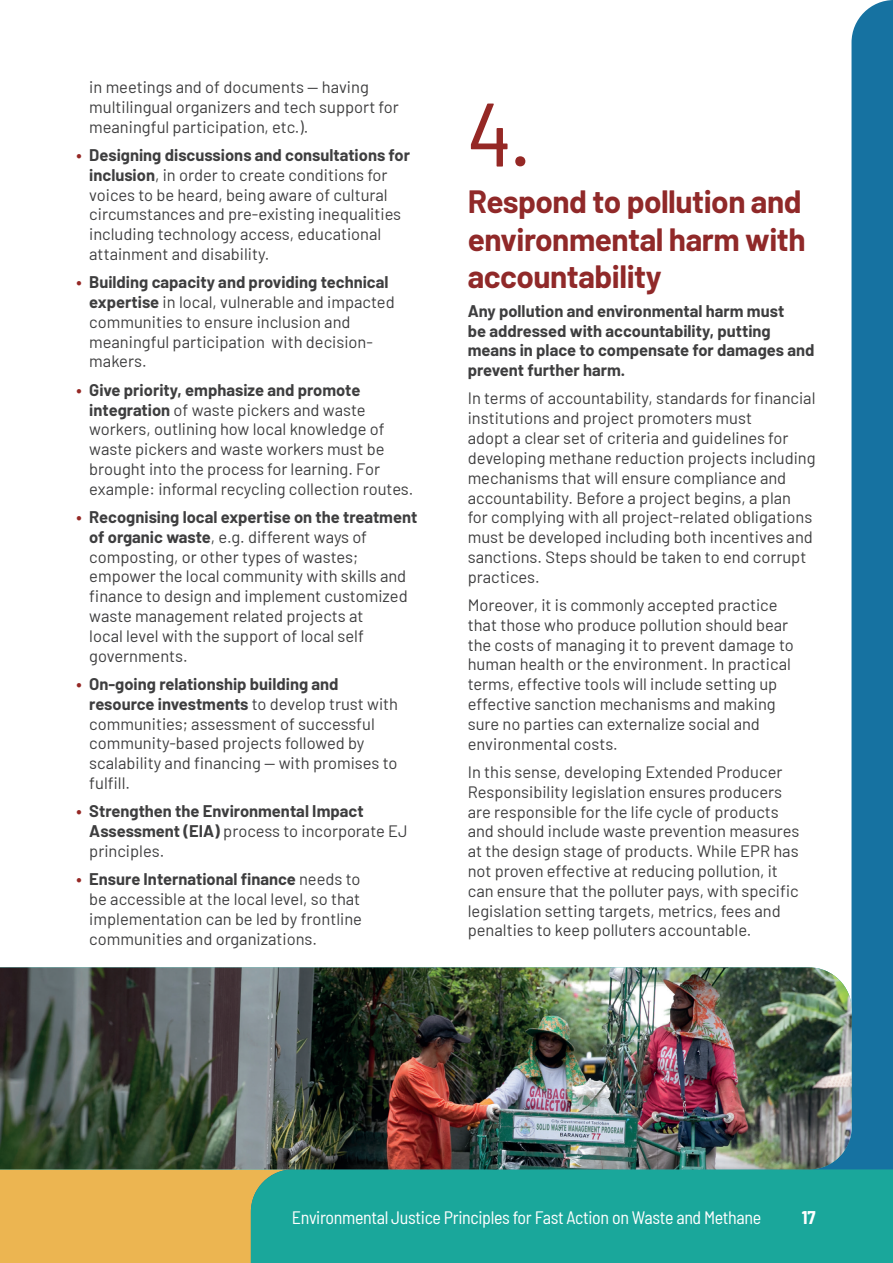
<style>
.page{position:relative;width:893px;height:1263px;background:#fff}
.page>*{position:absolute;margin:0;border:0;box-sizing:border-box;transform-origin:0 0}
.t1{font:semi-condensed 90px "Barlow";color:#952825}
.t2{font:700 31.5px/37.8px "Barlow";letter-spacing:-.015em;color:#902929}
.t3{font:semi-condensed 18px "Barlow";letter-spacing:-.02em;color:#fff}
.t4{font:700 semi-condensed 18px "Barlow";color:#fff}
.t5{font:16.5px/19.8px "Barlow";color:#3e3e3f}
.t6{font:700 16.5px/19.8px "Barlow";color:#3e3e3f}
.s1{font-weight:700;color:#952825}
.s2{font-weight:700}
.s3{color:#952825}
.s4{font-weight:400}
</style>
<div class="page">
<div style="left:0;top:1169px;width:251px;height:94px;background:#ecb551"></div>
<svg style="left:851px;top:0;width:42px;height:1169px;background:#267ca7"></svg>
<div style="left:251px;top:1169px;width:642px;height:94px;background:#1aa79b"></div>
<img style="left:0;top:967px;width:852px;height:202px">
<p class="t5" style="left:89px;top:76px;width:311px">in meetings and of documents — having multilingual organizers and tech support for meaningful participation, etc.).</p>
<p class="t5" style="left:89px;top:144px;width:322px;text-indent:-13px"><span class="s1">•</span> <span class="s2">Designing discussions and consultations for inclusion</span>, in order to create conditions for voices to be heard, being aware of cultural circumstances and pre-existing inequalities including technology access, educational attainment and disability.</p>
<p class="t5" style="left:89px;top:271px;width:307px;text-indent:-13px"><span class="s1">•</span> <span class="s2">Building capacity and providing technical expertise</span> in local, vulnerable and impacted communities to ensure inclusion and meaningful participation with decision&shy;makers.</p>
<p class="t5" style="left:89px;top:379px;width:326px;text-indent:-13px"><span class="s1">•</span> <span class="s2">Give priority, emphasize and promote integration</span> of waste pickers and waste workers, outlining how local knowledge of waste pickers and waste workers must be brought into the process for learning. For example: informal recycling collection routes.</p>
<p class="t5" style="left:89px;top:506px;width:330px;text-indent:-13px"><span class="s1">•</span> <span class="s2">Recognising local expertise on the treatment of organic waste</span>, e.g. different ways of composting, or other types of wastes; empower the local community with skills and finance to design and implement customized waste management related projects at<br>local level with the support of local self governments.</p>
<p class="t5" style="left:89px;top:673px;width:310px;text-indent:-13px"><span class="s1">•</span> <span class="s2">On-going relationship building and resource investments</span> to develop trust with communities; assessment of successful community-based projects followed by scalability and financing — with promises to fulfill.</p>
<p class="t6" style="left:89px;top:800px;width:320px;text-indent:-13px"><span class="s3">•</span> Strengthen the Environmental Impact<br>Assessment (EIA) <span class="s4">process to incorporate EJ principles.</span></p>
<p class="t5" style="left:89px;top:868px;width:274px;text-align:justify;text-indent:-13px"><span class="s1">•</span> <span class="s2">Ensure International finance</span> needs to be accessible at the local level, so that implementation can be led by frontline communities and organizations.</p>
<h1 class="t1" style="left:468px;top:69px;width:65px">4.</h1>
<h2 class="t2" style="left:468px;top:180px;width:339px">Respond to pollution and environmental harm with accountability</h2>
<p class="t6" style="left:468px;top:300px;width:348px">Any pollution and environmental harm must<br>be addressed with accountability, putting means in place to compensate for damages and prevent further harm.</p>
<p class="t5" style="left:468px;top:387px;width:349px">In terms of accountability, standards for financial institutions and project promoters must<br>adopt a clear set of criteria and guidelines for developing methane reduction projects including mechanisms that will ensure compliance and accountability. Before a project begins, a plan<br>for complying with all project-related obligations must be developed including both incentives and sanctions. Steps should be taken to end corrupt practices.</p>
<p class="t5" style="left:468px;top:594px;width:328px">Moreover, it is commonly accepted practice that those who produce pollution should bear the costs of managing it to prevent damage to human health or the environment. In practical terms, effective tools will include setting up effective sanction mechanisms and making sure no parties can externalize social and environmental costs.</p>
<p class="t5" style="left:468px;top:761px;width:333px">In this sense, developing Extended Producer Responsibility legislation ensures producers are responsible for the life cycle of products and should include waste prevention measures at the design stage of products. While EPR has not proven effective at reducing pollution, it can ensure that the polluter pays, with specific legislation setting targets, metrics, fees and penalties to keep polluters accountable.</p>
<p class="t3" style="left:292px;top:1204px;width:471px">Environmental Justice Principles for Fast Action on Waste and Methane</p>
<p class="t4" style="left:802px;top:1204px;width:15px">17</p>
</div>
